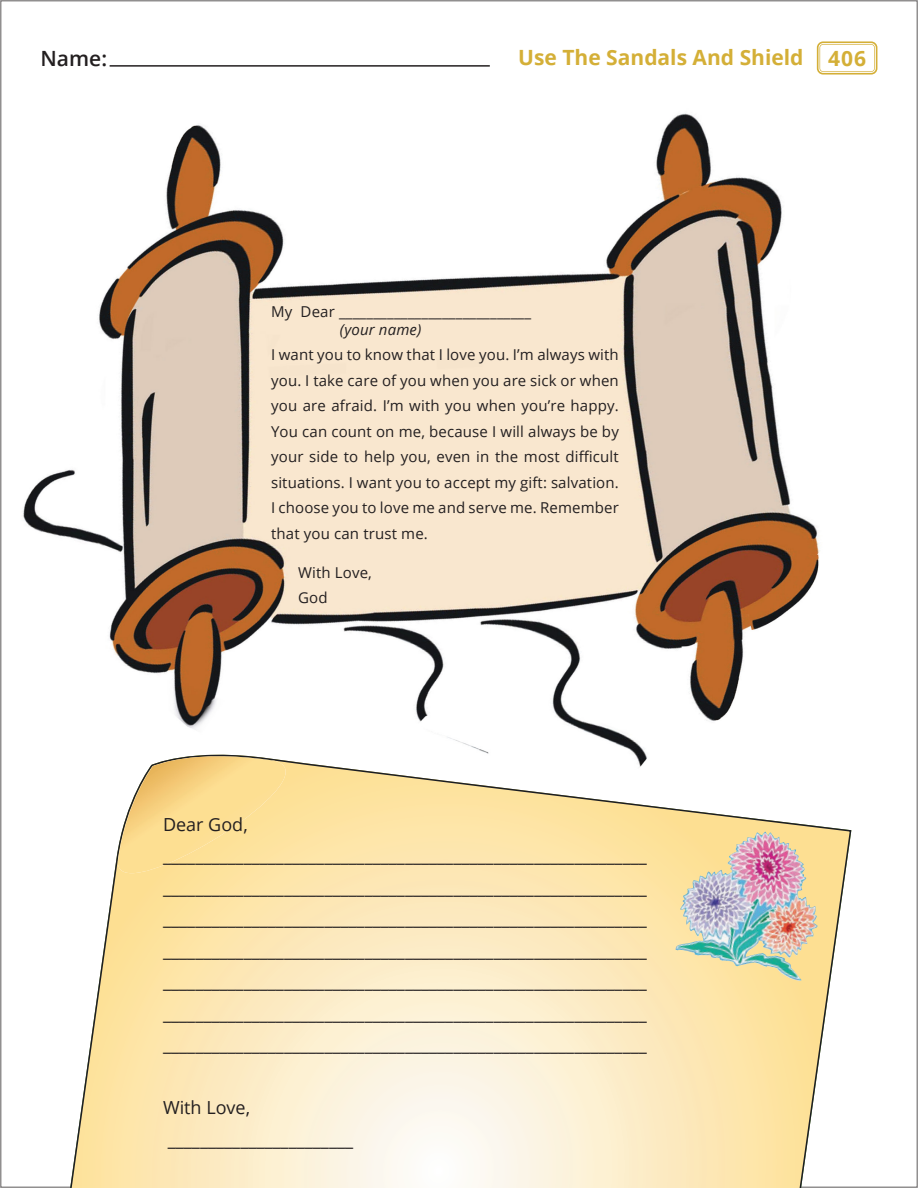
<style>
.page{position:relative;width:918px;height:1188px;background:#fff}
.page>*{position:absolute;margin:0;border:0;box-sizing:border-box;transform-origin:0 0}
.t1{font:700 21px "Open Sans";color:#d4af37}
.t2{font:600 21px "Open Sans";color:#231f20}
.t3{font:18px "Open Sans";color:#231f20}
.t4{font:15px/25.5px "Open Sans";letter-spacing:.01em;color:#231f20;text-align:justify}
.t5{font:italic 15px "Open Sans";letter-spacing:.01em;color:#231f20}
</style>
<div class="page">
<img style="left:23px;top:113px;width:797px;height:634px">
<svg style="left:817px;top:41px;width:60px;height:34px"></svg>
<hr style="left:110px;top:65px;width:380px;height:2px;background:#231f20">
<svg style="left:55px;top:747px;width:796px;height:441px"></svg>
<img style="left:117px;top:756px;width:170px;height:117px">
<img style="left:194px;top:756px;width:80px;height:5px">
<img style="left:675px;top:832px;width:87px;height:126px">
<p class="t2" style="left:41px;top:44px;width:68px">Name:</p>
<p class="t1" style="left:518px;top:43px;width:287px">Use The Sandals And Shield</p>
<p class="t1" style="left:828px;top:43px;width:40px">406</p>
<p class="t4" style="left:271px;top:298px;width:262px">My Dear ____________________________</p>
<p class="t5" style="left:340px;top:319px;width:83px">(your name)</p>
<p class="t4" style="left:271px;top:342px;width:349px">I want you to know that I love you. I’m always with you. I take care of you when you are sick or when you are afraid. I’m with you when you’re happy.<br>You can count on me, because I will always be by your side to help you, even in the most difficult situations. I want you to accept my gift: salvation.<br>I choose you to love me and serve me. Remember that you can trust me.</p>
<p class="t4" style="left:298px;top:559px;width:75px">With Love,</p>
<p class="t4" style="left:298px;top:585px;width:31px">God</p>
<p class="t3" style="left:163px;top:812px;width:86px">Dear God,</p>
<p class="t3" style="left:163px;top:843px;width:485px">____________________________________________________________</p>
<p class="t3" style="left:163px;top:875px;width:485px">____________________________________________________________</p>
<p class="t3" style="left:163px;top:906px;width:485px">____________________________________________________________</p>
<p class="t3" style="left:163px;top:938px;width:485px">____________________________________________________________</p>
<p class="t3" style="left:163px;top:969px;width:485px">____________________________________________________________</p>
<p class="t3" style="left:163px;top:1001px;width:485px">____________________________________________________________</p>
<p class="t3" style="left:163px;top:1032px;width:485px">____________________________________________________________</p>
<p class="t3" style="left:163px;top:1095px;width:89px">With Love,</p>
<p class="t3" style="left:168px;top:1127px;width:187px">_______________________</p>
</div>
